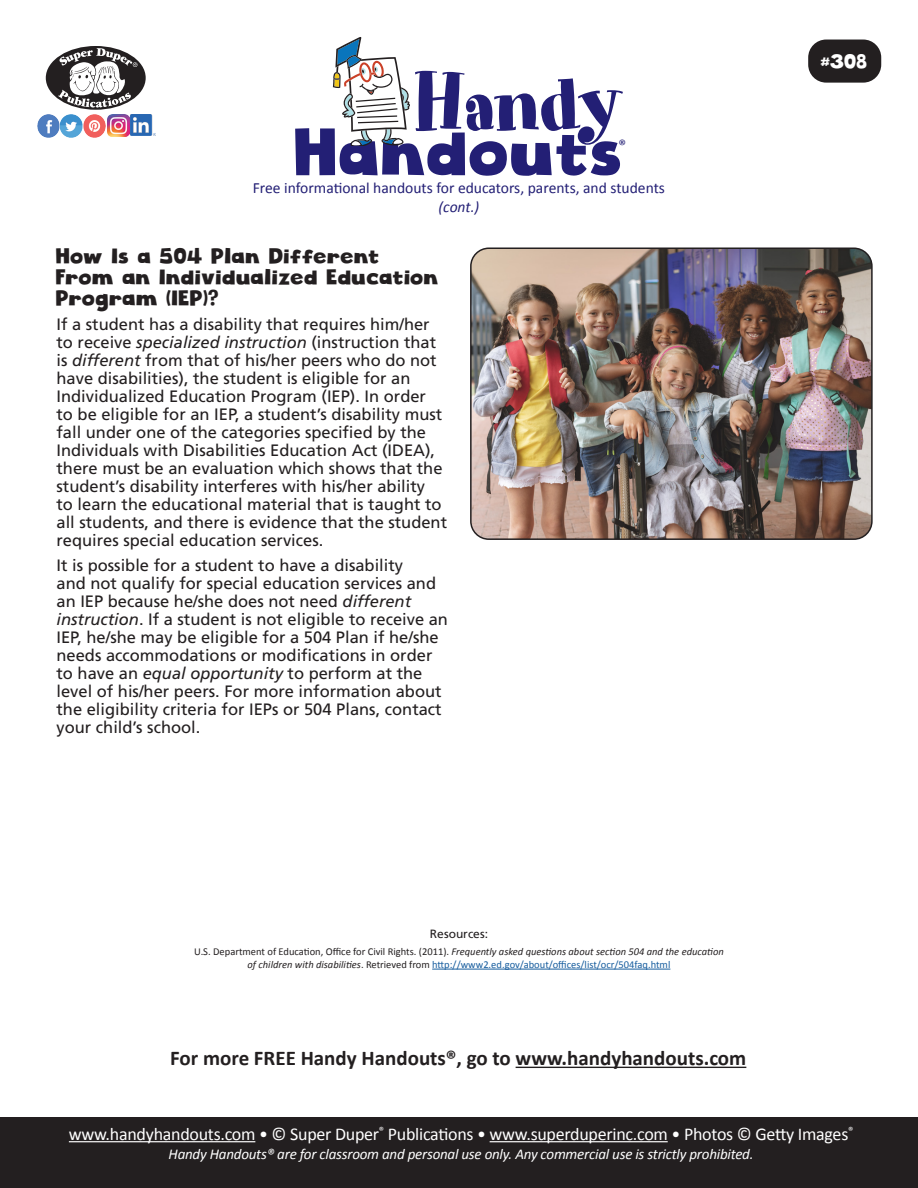
<style>
.page{position:relative;width:918px;height:1188px;background:#fff}
.page>*{position:absolute;margin:0;border:0;box-sizing:border-box;transform-origin:0 0}
.t1{font:79.2px "Art Department JNL";letter-spacing:-.03em;color:#231f75}
.t2{font:64.8px "Cloudy Witha Chanceof Love";color:#231f75}
.HH_Text{font:21px/21px "Cloudy Witha Chanceof Love";color:#231f20}
.HH_TEXT{font:700 21px "Calibri";color:#231f20}
.t3{font:19.5px "Cloudy Witha Chanceof Love";color:#fff}
.t4{font:18px "Calibri";letter-spacing:-.015em;color:#fff}
.HH_Text-2{font:16.5px/18px "Frutiger LT Std";color:#231f20}
.t5{font:15.6px "Calibri";color:#231f75}
.t6{font:italic 15.6px "Calibri";color:#231f75}
.t7{font:15.15px "Calibri";color:#231f75}
.t8{font:italic 15px "Calibri";letter-spacing:-.015em;color:#fff}
.HH_Title{font:12px "Frutiger LT Std";color:#231f20}
.HH_Title-2{font:10.5px "Calibri";color:#231f20}
.HH_Title-3{font:10.5px "Calibri";color:#175d9e}
.s1{font-style:italic}
.s2{font-style:italic;color:#231f20}
.s3{color:#231f20}
</style>
<div class="page">
<div style="left:808px;top:40px;width:73px;height:43px;background:#231f20;border-radius:18px"></div>
<hr style="left:516px;top:1067px;width:230px;height:1px;background:#231f20">
<div style="left:46px;top:46px;width:100px;height:64px;background:#231f20;border-radius:50%"></div>
<svg style="left:58px;top:48px;width:80px;height:60px"></svg>
<img style="left:37px;top:115px;width:92px;height:22px">
<img style="left:131px;top:115px;width:24px;height:21px">
<svg style="left:333px;top:37px;width:77px;height:109px"></svg>
<img style="left:471px;top:248px;width:399px;height:289px">
<div style="left:470px;top:248px;width:403px;height:292px;border:2px solid #231f20;border-radius:18px"></div>
<hr style="left:432px;top:969px;width:238px;height:1px;background:#175d9e">
<div style="left:0;top:1118px;width:918px;height:70px;background:#231f20"></div>
<hr style="left:69px;top:1141px;width:186px;height:1px;background:#fff">
<hr style="left:490px;top:1141px;width:178px;height:1px;background:#fff">
<p class="t1" style="left:412px;top:56px;width:213px">Handy</p>
<p class="t5" style="left:253px;top:177px;width:414px">Free informational handouts for educators, parents, and students</p>
<p class="t6" style="left:439px;top:196px;width:42px">(cont.)</p>
<p class="t2" style="left:296px;top:112px;width:331px">Handouts</p>
<p class="t7" style="left:618px;top:135px;width:9px">®</p>
<p class="HH_Text" style="left:57px;top:246px;width:384px">How Is a 504 Plan Different<br>From an Individualized Education<br>Program (IEP)?</p>
<p class="HH_Text-2" style="left:57px;top:315px;width:392px">If a student has a disability that requires him/her to receive <span class="s1">specialized instruction</span> (instruction that is <span class="s1">different</span> from that of his/her peers who do not have disabilities), the student is eligible for an Individualized Education Program (IEP). In order<br>to be eligible for an IEP, a student’s disability must fall under one of the categories specified by the Individuals with Disabilities Education Act (IDEA), there must be an evaluation which shows that the student’s disability interferes with his/her ability<br>to learn the educational material that is taught to all students, and there is evidence that the student requires special education services.</p>
<p class="HH_Text-2" style="left:57px;top:556px;width:393px">It is possible for a student to have a disability<br>and not qualify for special education services and an IEP because he/she does not need <span class="s1">different instruction</span>. If a student is not eligible to receive an IEP, he/she may be eligible for a 504 Plan if he/she needs accommodations or modifications in order to have an <span class="s1">equal opportunity</span> to perform at the level of his/her peers. For more information about the eligibility criteria for IEPs or 504 Plans, contact your child’s school.</p>
<p class="t3" style="left:821px;top:49px;width:48px">#308</p>
<p class="HH_Title" style="left:430px;top:927px;width:60px">Resources:</p>
<p class="HH_Title-2" style="left:194px;top:945px;width:531px">U.S. Department of Education, Office for Civil Rights. (2011). <span class="s1">Frequently asked questions about section 504 and the education</span></p>
<p class="HH_Title-3" style="left:248px;top:957px;width:424px"><span class="s2">of children with disabilities</span><span class="s3">. Retrieved from</span> http://www2.ed.gov/about/offices/list/ocr/504faq.html</p>
<p class="HH_TEXT" style="left:170px;top:1043px;width:578px">For more FREE Handy Handouts®, go to www.handyhandouts.com</p>
<p class="t4" style="left:69px;top:1121px;width:786px">www.handyhandouts.com • © Super Duper<sup>®</sup> Publications • www.superduperinc.com • Photos © Getty Images<sup>®</sup></p>
<p class="t8" style="left:169px;top:1144px;width:587px">Handy Handouts® are for classroom and personal use only. Any commercial use is strictly prohibited.</p>
</div>
